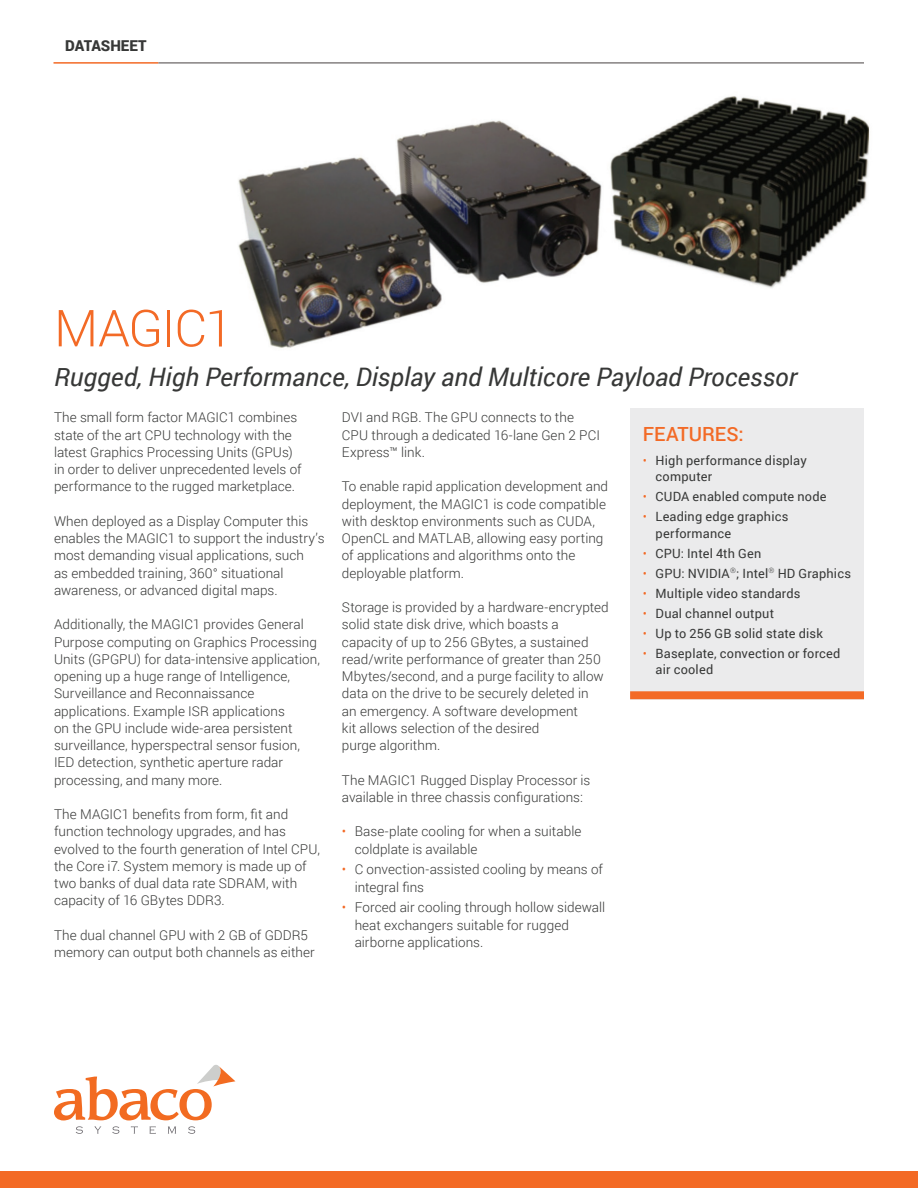
<style>
.page{position:relative;width:918px;height:1188px;background:#fff}
.page>*{position:absolute;margin:0;border:0;box-sizing:border-box;transform-origin:0 0}
.Title{font:300 51px "Roboto";letter-spacing:-.03em;color:#f36a26}
.Subtitle{font:italic 25.5px "Roboto";color:#373837}
.Features_title{font:500 19.5px "Roboto";color:#f36a26}
.t1{font:900 15px "Roboto";color:#373837}
.body_copy{font:300 13.5px/17.2px "Roboto";letter-spacing:.005em;color:#373837}
.t2{font:12.75px/16.5px "Roboto";letter-spacing:.015em;color:#373837}
.s1{color:#f36a26}
.s2{font-weight:300;color:#f36a26}
</style>
<div class="page">
<hr style="left:158px;top:62px;width:706px;height:2px;background:#858181">
<div style="left:0;top:1171px;width:918px;height:17px;background:#f36a25"></div>
<svg style="left:76px;top:1126px;width:7px;height:8px"></svg>
<svg style="left:95px;top:1127px;width:6px;height:7px"></svg>
<svg style="left:112px;top:1126px;width:7px;height:8px"></svg>
<svg style="left:131px;top:1126px;width:7px;height:8px"></svg>
<svg style="left:149px;top:1126px;width:7px;height:8px"></svg>
<svg style="left:168px;top:1127px;width:8px;height:7px"></svg>
<svg style="left:188px;top:1126px;width:7px;height:8px"></svg>
<svg style="left:54px;top:1065px;width:181px;height:55px"></svg>
<hr style="left:54px;top:62px;width:104px;height:2px;background:#f36a25">
<img style="left:238px;top:96px;width:631px;height:252px">
<div style="left:630px;top:408px;width:234px;height:291px;background:#ebebec"></div>
<div style="left:630px;top:691px;width:234px;height:8px;background:#f36a26"></div>
<p class="t1" style="left:65px;top:35px;width:83px">DATASHEET</p>
<p class="Title" style="left:54px;top:293px;width:181px">MAGIC1</p>
<p class="Subtitle" style="left:54px;top:359px;width:745px">Rugged, High Performance, Display and Multicore Payload Processor</p>
<p class="body_copy" style="left:54px;top:408px;width:249px">The small form factor MAGIC1 combines state of the art CPU technology with the latest Graphics Processing Units (GPUs) in order to deliver unprecedented levels of performance to the rugged marketplace.</p>
<p class="body_copy" style="left:54px;top:512px;width:272px">When deployed as a Display Computer this enables the MAGIC1 to support the industry’s most demanding visual applications, such<br>as embedded training, 360° situational awareness, or advanced digital maps.</p>
<p class="body_copy" style="left:54px;top:615px;width:268px">Additionally, the MAGIC1 provides General Purpose computing on Graphics Processing Units (GPGPU) for data-intensive application, opening up a huge range of Intelligence, Surveillance and Reconnaissance applications. Example ISR applications<br>on the GPU include wide-area persistent surveillance, hyperspectral sensor fusion, IED detection, synthetic aperture radar processing, and many more.</p>
<p class="body_copy" style="left:54px;top:805px;width:267px">The MAGIC1 benefits from form, fit and function technology upgrades, and has evolved to the fourth generation of Intel CPU, the Core i7. System memory is made up of two banks of dual data rate SDRAM, with capacity of 16 GBytes DDR3.</p>
<p class="body_copy" style="left:54px;top:926px;width:262px">The dual channel GPU with 2 GB of GDDR5 memory can output both channels as either</p>
<p class="body_copy" style="left:342px;top:408px;width:260px">DVI and RGB. The GPU connects to the<br>CPU through a dedicated 16-lane Gen 2 PCI<br>Express™ link.</p>
<p class="body_copy" style="left:342px;top:477px;width:268px">To enable rapid application development and deployment, the MAGIC1 is code compatible with desktop environments such as CUDA, OpenCL and MATLAB, allowing easy porting of applications and algorithms onto the deployable platform.</p>
<p class="body_copy" style="left:342px;top:598px;width:268px">Storage is provided by a hardware-encrypted solid state disk drive, which boasts a capacity of up to 256 GBytes, a sustained read/write performance of greater than 250<br>Mbytes/second, and a purge facility to allow data on the drive to be securely deleted in<br>an emergency. A software development<br>kit allows selection of the desired<br>purge algorithm.</p>
<p class="body_copy" style="left:342px;top:771px;width:250px">The MAGIC1 Rugged Display Processor is available in three chassis configurations:</p>
<p class="body_copy" style="left:355px;top:822px;width:228px;text-indent:-13px"><span class="s1">•</span> Base-plate cooling for when a suitable coldplate is available</p>
<p class="body_copy" style="left:355px;top:860px;width:250px;text-indent:-13px"><span class="s1">•</span> C onvection-assisted cooling by means of integral fins</p>
<p class="body_copy" style="left:355px;top:898px;width:252px;text-indent:-13px"><span class="s1">•</span> Forced air cooling through hollow sidewall heat exchangers suitable for rugged airborne applications.</p>
<p class="Features_title" style="left:643px;top:421px;width:102px">FEATURES:</p>
<p class="t2" style="left:656px;top:451px;width:153px;text-indent:-13px"><span class="s2">•</span> High performance display computer</p>
<p class="t2" style="left:643px;top:488px;width:185px"><span class="s2">•</span> CUDA enabled compute node</p>
<p class="t2" style="left:656px;top:508px;width:134px;text-indent:-13px"><span class="s2">•</span> Leading edge graphics performance</p>
<p class="t2" style="left:643px;top:544px;width:120px"><span class="s2">•</span> CPU: Intel 4th Gen</p>
<p class="t2" style="left:643px;top:564px;width:210px"><span class="s2">•</span> GPU: NVIDIA<sup>®</sup>; Intel<sup>®</sup> HD Graphics</p>
<p class="t2" style="left:643px;top:584px;width:159px"><span class="s2">•</span> Multiple video standards</p>
<p class="t2" style="left:643px;top:604px;width:133px"><span class="s2">•</span> Dual channel output</p>
<p class="t2" style="left:643px;top:624px;width:182px"><span class="s2">•</span> Up to 256 GB solid state disk</p>
<p class="t2" style="left:656px;top:644px;width:186px;text-indent:-13px"><span class="s2">•</span> Baseplate, convection or forced air cooled</p>
</div>
